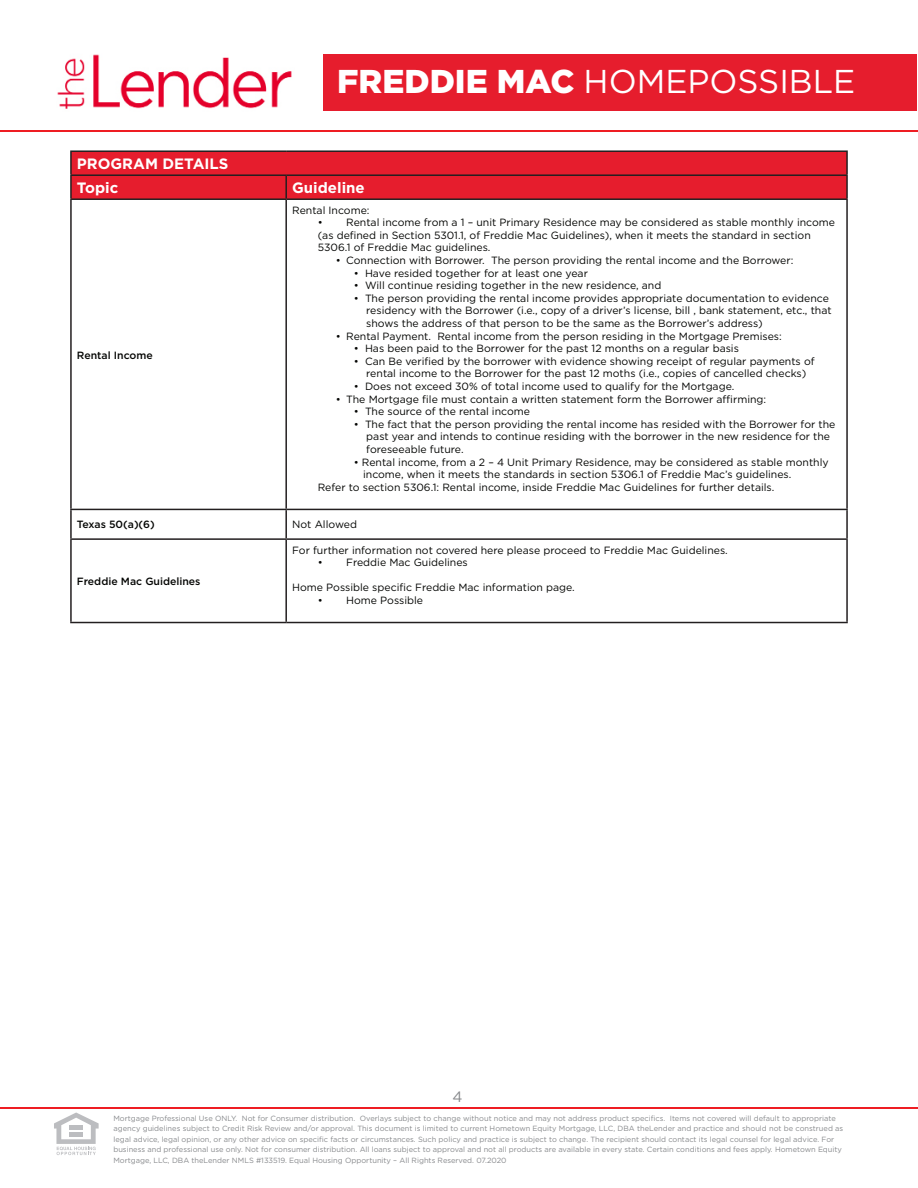
<style>
.page{position:relative;width:918px;height:1188px;background:#fff}
.page>*{position:absolute;margin:0;border:0;box-sizing:border-box;transform-origin:0 0}
.t1{font:33px "Gotham";color:#fff}
.t2{font:700 15px "Gotham";color:#fff}
.t3{font:15px "Gotham";color:#87898c}
.t4{font:10.5px/12.6px "Gotham";color:#040503}
.t5{font:500 10.5px "Gotham";color:#040503}
.t6{font:7.5px/10.5px "Gotham";color:#87898c}
.s1{font-weight:900}
</style>
<div class="page">
<div style="left:323px;top:55px;width:594px;height:56px;background:#e61d2d"></div>
<svg style="left:54px;top:1113px;width:45px;height:42px"></svg>
<div style="left:69px;top:1125px;width:14px;height:5px;background:#bcbdc0"></div>
<div style="left:69px;top:1132px;width:14px;height:5px;background:#bcbdc0"></div>
<hr style="left:0;top:1107px;width:918px;height:2px;background:#ee1d23">
<img style="left:57px;top:54px;width:235px;height:55px">
<hr style="left:0;top:130px;width:918px;height:2px;background:#ee1d23">
<div style="left:72px;top:152px;width:774px;height:46px;background:#e61d2d"></div>
<hr style="left:70px;top:150px;width:216px;height:2px;background:#231f20">
<hr style="left:70px;top:152px;width:2px;height:22px;background:#231f20">
<hr style="left:286px;top:150px;width:562px;height:2px;background:#231f20">
<hr style="left:846px;top:152px;width:2px;height:22px;background:#231f20">
<hr style="left:70px;top:174px;width:216px;height:2px;background:#231f20">
<hr style="left:70px;top:176px;width:2px;height:22px;background:#231f20">
<hr style="left:286px;top:174px;width:562px;height:2px;background:#231f20">
<hr style="left:285px;top:176px;width:2px;height:22px;background:#231f20">
<hr style="left:846px;top:176px;width:2px;height:22px;background:#231f20">
<hr style="left:70px;top:198px;width:216px;height:2px;background:#231f20">
<hr style="left:70px;top:200px;width:2px;height:309px;background:#231f20">
<hr style="left:286px;top:198px;width:562px;height:2px;background:#231f20">
<hr style="left:285px;top:200px;width:2px;height:309px;background:#231f20">
<hr style="left:846px;top:200px;width:2px;height:309px;background:#231f20">
<hr style="left:70px;top:509px;width:216px;height:1px;background:#231f20">
<hr style="left:70px;top:510px;width:2px;height:28px;background:#231f20">
<hr style="left:286px;top:509px;width:562px;height:1px;background:#231f20">
<hr style="left:285px;top:510px;width:2px;height:28px;background:#231f20">
<hr style="left:846px;top:510px;width:2px;height:28px;background:#231f20">
<hr style="left:70px;top:538px;width:216px;height:2px;background:#231f20">
<hr style="left:70px;top:540px;width:2px;height:82px;background:#231f20">
<hr style="left:286px;top:538px;width:562px;height:2px;background:#231f20">
<hr style="left:285px;top:540px;width:2px;height:82px;background:#231f20">
<hr style="left:846px;top:540px;width:2px;height:82px;background:#231f20">
<hr style="left:70px;top:622px;width:216px;height:1px;background:#231f20">
<hr style="left:286px;top:622px;width:562px;height:1px;background:#231f20">
<p class="t1" style="left:337px;top:60px;width:520px"><span class="s1">FREDDIE MAC</span> HOMEPOSSIBLE</p>
<p class="t2" style="left:77px;top:154px;width:153px">PROGRAM DETAILS</p>
<p class="t2" style="left:77px;top:178px;width:43px">Topic</p>
<p class="t2" style="left:292px;top:178px;width:74px">Guideline</p>
<p class="t5" style="left:77px;top:348px;width:77px">Rental Income</p>
<p class="t4" style="left:292px;top:203px;width:79px">Rental Income:</p>
<p class="t4" style="left:318px;top:216px;width:519px">• Rental income from a 1 – unit Primary Residence may be considered as stable monthly income (as defined in Section 5301.1, of Freddie Mac Guidelines), when it meets the standard in section<br>5306.1 of Freddie Mac guidelines.</p>
<p class="t4" style="left:336px;top:254px;width:459px">• Connection with Borrower. The person providing the rental income and the Borrower:</p>
<p class="t4" style="left:354px;top:266px;width:236px">• Have resided together for at least one year</p>
<p class="t4" style="left:354px;top:279px;width:309px">• Will continue residing together in the new residence, and</p>
<p class="t4" style="left:354px;top:292px;width:477px">• The person providing the rental income provides appropriate documentation to evidence</p>
<p class="t4" style="left:366px;top:304px;width:467px">residency with the Borrower (i.e., copy of a driver’s license, bill , bank statement, etc., that</p>
<p class="t4" style="left:366px;top:317px;width:398px">shows the address of that person to be the same as the Borrower’s address)</p>
<p class="t4" style="left:336px;top:329px;width:448px">• Rental Payment. Rental income from the person residing in the Mortgage Premises:</p>
<p class="t4" style="left:354px;top:342px;width:387px">• Has been paid to the Borrower for the past 12 months on a regular basis</p>
<p class="t4" style="left:354px;top:355px;width:462px">• Can Be verified by the borrower with evidence showing receipt of regular payments of</p>
<p class="t4" style="left:366px;top:367px;width:441px">rental income to the Borrower for the past 12 moths (i.e., copies of cancelled checks)</p>
<p class="t4" style="left:354px;top:380px;width:382px">• Does not exceed 30% of total income used to qualify for the Mortgage.</p>
<p class="t4" style="left:336px;top:392px;width:432px">• The Mortgage file must contain a written statement form the Borrower affirming:</p>
<p class="t4" style="left:354px;top:405px;width:178px">• The source of the rental income</p>
<p class="t4" style="left:354px;top:418px;width:483px">• The fact that the person providing the rental income has resided with the Borrower for the</p>
<p class="t4" style="left:366px;top:430px;width:465px">past year and intends to continue residing with the borrower in the new residence for the</p>
<p class="t4" style="left:366px;top:443px;width:99px">foreseeable future.</p>
<p class="t4" style="left:354px;top:455px;width:476px">• Rental income, from a 2 – 4 Unit Primary Residence, may be considered as stable monthly</p>
<p class="t4" style="left:363px;top:468px;width:430px">income, when it meets the standards in section 5306.1 of Freddie Mac’s guidelines.</p>
<p class="t4" style="left:318px;top:481px;width:458px">Refer to section 5306.1: Rental income, inside Freddie Mac Guidelines for further details.</p>
<p class="t5" style="left:77px;top:518px;width:79px">Texas 50(a)(6)</p>
<p class="t4" style="left:292px;top:518px;width:66px">Not Allowed</p>
<p class="t5" style="left:77px;top:574px;width:125px">Freddie Mac Guidelines</p>
<p class="t4" style="left:292px;top:543px;width:437px">For further information not covered here please proceed to Freddie Mac Guidelines.</p>
<p class="t4" style="left:318px;top:556px;width:152px">• Freddie Mac Guidelines</p>
<p class="t4" style="left:292px;top:581px;width:284px">Home Possible specific Freddie Mac information page.</p>
<p class="t4" style="left:318px;top:594px;width:107px">• Home Possible</p>
<p class="t3" style="left:452px;top:1087px;width:12px">4</p>
<p class="t6" style="left:113px;top:1113px;width:731px">Mortgage Professional Use ONLY. Not for Consumer distribution. Overlays subject to change without notice and may not address product specifics. Items not covered will default to appropriate agency guidelines subject to Credit Risk Review and/or approval. This document is limited to current Hometown Equity Mortgage, LLC, DBA theLender and practice and should not be construed as legal advice, legal opinion, or any other advice on specific facts or circumstances. Such policy and practice is subject to change. The recipient should contact its legal counsel for legal advice. For business and professional use only. Not for consumer distribution. All loans subject to approval and not all products are available in every state. Certain conditions and fees apply. Hometown Equity Mortgage, LLC, DBA theLender NMLS #133519. Equal Housing Opportunity – All Rights Reserved. 07.2020</p>
</div>
